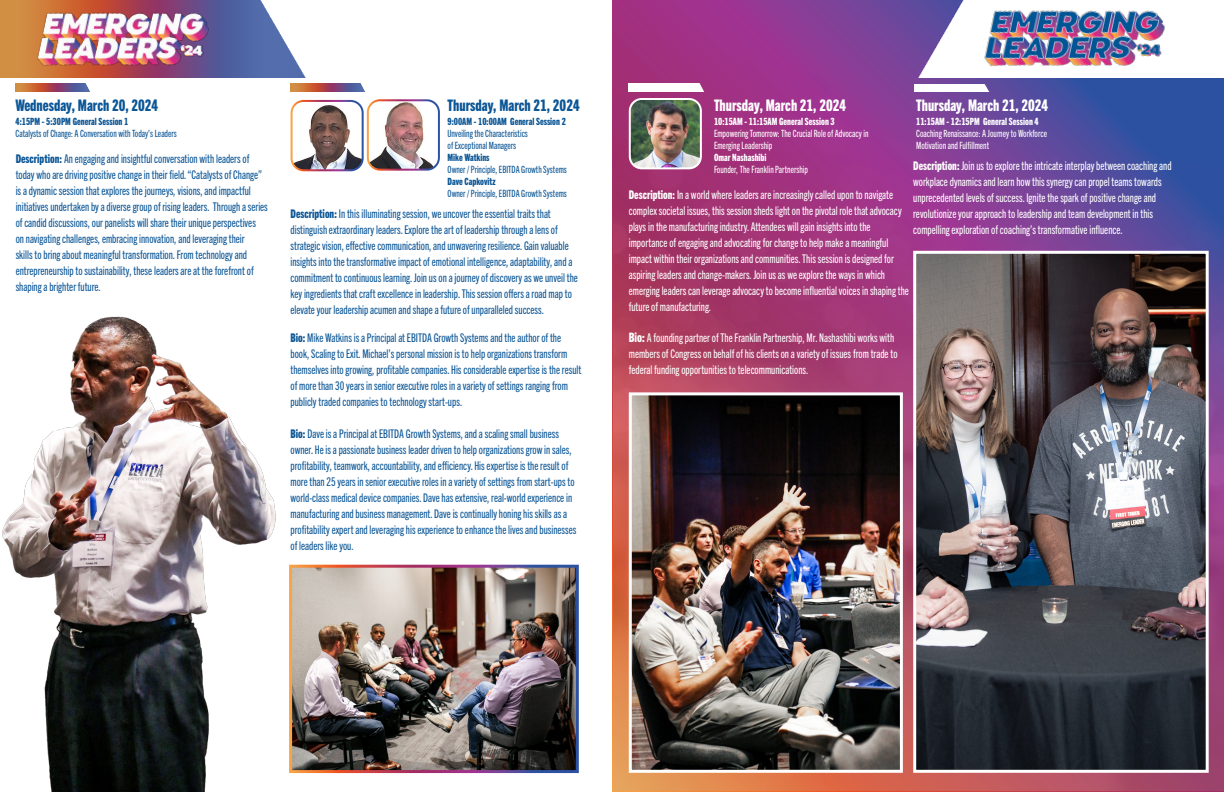
<style>
.page{position:relative;width:1224px;height:792px;background:#fff}
.page>*{position:absolute;margin:0;border:0;box-sizing:border-box;transform-origin:0 0}
.t1{font:16px "Trade Gothic Next LT Pro Hv Cm";color:#0b5696}
.Paragraph_Style_3{font:16px "Trade Gothic Next LT Pro Hv Cm";color:#fff}
.t2{font:12px/16px "Trade Gothic Next LT Pro Cm";color:#0b5696}
.t3{font:12px/16px "Trade Gothic Next LT Pro Cm";color:#fff}
.Paragraph_Style_3-2{font:10px "Trade Gothic Next LT Pro Cm";color:#0b5696}
.Paragraph_Style_3-3{font:10px/12px "Trade Gothic Next LT Pro Cm";color:#fff}
.Paragraph_Style_3-4{font:10px "Trade Gothic Next LT Pro Hv Cm";color:#0b5696}
.Paragraph_Style_3-5{font:10px "Trade Gothic Next LT Pro Hv Cm";color:#fff}
.s1{font-family:"Trade Gothic Next LT Pro Hv Cm"}
.s2{font-family:"Trade Gothic Next LT Pro Hv Cm";font-size:13px}
</style>
<div class="page">
<img style="left:0;top:0;width:306px;height:78px">
<img style="left:291px;top:83px;width:74px;height:8px">
<img style="left:16px;top:83px;width:16px;height:8px">
<img style="left:292px;top:102px;width:69px;height:68px">
<div style="left:291px;top:100px;width:73px;height:71px;border:2px solid #fff;border-radius:12px"></div>
<img style="left:370px;top:102px;width:67px;height:66px">
<div style="left:367px;top:99px;width:73px;height:72px;border:2px solid #fff;border-radius:12px"></div>
<img style="left:614px;top:0;width:610px;height:790px">
<img style="left:918px;top:0;width:306px;height:78px">
<img style="left:914px;top:84px;width:53px;height:8px">
<img style="left:633px;top:396px;width:266px;height:373px">
<div style="left:629px;top:392px;width:274px;height:381px;border:3px solid #fff"></div>
<img style="left:293px;top:569px;width:282px;height:200px">
<img style="left:32px;top:0;width:183px;height:92px">
<img style="left:967px;top:0;width:219px;height:113px">
<img style="left:917px;top:255px;width:288px;height:514px">
<div style="left:913px;top:251px;width:296px;height:522px;border:3px solid #fff"></div>
<img style="left:630px;top:99px;width:71px;height:69px">
<div style="left:629px;top:98px;width:73px;height:71px;border:2px solid #fff;border-radius:12px"></div>
<img style="left:629px;top:84px;width:82px;height:7px">
<img style="left:2px;top:316px;width:274px;height:476px">
<p class="t1" style="left:16px;top:95px;width:144px">Wednesday, March 20, 2024</p>
<p class="Paragraph_Style_3-4" style="left:16px;top:115px;width:114px">4:15PM - 5:30PM General Session 1</p>
<p class="Paragraph_Style_3-2" style="left:16px;top:127px;width:163px">Catalysts of Change: A Conversation with Today’s Leaders</p>
<p class="t2" style="left:16px;top:150px;width:254px"><span class="s1">Description:</span> An engaging and insightful conversation with leaders of today who are driving positive change in their field. “Catalysts of Change” is a dynamic session that explores the journeys, visions, and impactful initiatives undertaken by a diverse group of rising leaders. Through a series of candid discussions, our panelists will share their unique perspectives<br>on navigating challenges, embracing innovation, and leveraging their<br>skills to bring about meaningful transformation. From technology and entrepreneurship to sustainability, these leaders are at the forefront of shaping a brighter future.</p>
<p class="t1" style="left:448px;top:95px;width:134px">Thursday, March 21, 2024</p>
<p class="Paragraph_Style_3-4" style="left:448px;top:115px;width:120px">9:00AM - 10:00AM General Session 2</p>
<p class="Paragraph_Style_3-2" style="left:448px;top:127px;width:82px">Unveiling the Characteristics</p>
<p class="Paragraph_Style_3-2" style="left:448px;top:139px;width:70px">of Exceptional Managers</p>
<p class="Paragraph_Style_3-4" style="left:448px;top:151px;width:43px">Mike Watkins</p>
<p class="Paragraph_Style_3-2" style="left:448px;top:163px;width:121px">Owner / Principle, EBITDA Growth Systems</p>
<p class="Paragraph_Style_3-4" style="left:448px;top:175px;width:49px">Dave Capkovitz</p>
<p class="Paragraph_Style_3-2" style="left:448px;top:187px;width:121px">Owner / Principle, EBITDA Growth Systems</p>
<p class="t2" style="left:291px;top:205px;width:289px"><span class="s1">Description:</span> In this illuminating session, we uncover the essential traits that distinguish extraordinary leaders. Explore the art of leadership through a lens of strategic vision, effective communication, and unwavering resilience. Gain valuable insights into the transformative impact of emotional intelligence, adaptability, and a commitment to continuous learning. Join us on a journey of discovery as we unveil the key ingredients that craft excellence in leadership. This session offers a road map to elevate your leadership acumen and shape a future of unparalleled success.</p>
<p class="t2" style="left:291px;top:329px;width:292px"><span class="s1">Bio:</span> Mike Watkins is a Principal at EBITDA Growth Systems and the author of the book, Scaling to Exit. Michael’s personal mission is to help organizations transform themselves into growing, profitable companies. His considerable expertise is the result of more than 30 years in senior executive roles in a variety of settings ranging from publicly traded companies to technology start-ups.</p>
<p class="t2" style="left:291px;top:425px;width:288px"><span class="s1">Bio:</span> Dave is a Principal at EBITDA Growth Systems, and a scaling small business owner. He is a passionate business leader driven to help organizations grow in sales, profitability, teamwork, accountability, and efficiency. His expertise is the result of more than 25 years in senior executive roles in a variety of settings from start-ups to world-class medical device companies. Dave has extensive, real-world experience in manufacturing and business management. Dave is continually honing his skills as a profitability expert and leveraging his experience to enhance the lives and businesses of leaders like you.</p>
<p class="Paragraph_Style_3" style="left:916px;top:94px;width:134px">Thursday, March 21, 2024</p>
<p class="Paragraph_Style_3-5" style="left:916px;top:114px;width:124px">11:15AM - 12:15PM General Session 4</p>
<p class="Paragraph_Style_3-3" style="left:916px;top:127px;width:132px">Coaching Renaissance: A Journey to Workforce</p>
<p class="Paragraph_Style_3-3" style="left:916px;top:139px;width:74px">Motivation and Fulfillment</p>
<p class="Paragraph_Style_3" style="left:714px;top:95px;width:134px">Thursday, March 21, 2024</p>
<p class="Paragraph_Style_3-5" style="left:714px;top:115px;width:122px">10:15AM - 11:15AM General Session 3</p>
<p class="Paragraph_Style_3-3" style="left:714px;top:127px;width:156px">Empowering Tomorrow: The Crucial Role of Advocacy in<br>Emerging Leadership</p>
<p class="Paragraph_Style_3-5" style="left:714px;top:151px;width:54px">Omar Nashashibi</p>
<p class="Paragraph_Style_3-3" style="left:714px;top:163px;width:96px">Founder, The Franklin Partnership</p>
<p class="t3" style="left:913px;top:157px;width:260px"><span class="s1">Description:</span> Join us to explore the intricate interplay between coaching and workplace dynamics and learn how this synergy can propel teams towards unprecedented levels of success. Ignite the spark of positive change and revolutionize your approach to leadership and team development in this compelling exploration of coaching’s transformative influence.</p>
<p class="t3" style="left:629px;top:186px;width:282px"><span class="s1">Description:</span> In a world where leaders are increasingly called upon to navigate complex societal issues, this session sheds light on the pivotal role that advocacy plays in the manufacturing industry. Attendees will gain insights into the importance of engaging and advocating for change to help make a meaningful impact within their organizations and communities. This session is designed for aspiring leaders and change-makers. Join us as we explore the ways in which emerging leaders can leverage advocacy to become influential voices in shaping the future of manufacturing.</p>
<p class="t3" style="left:629px;top:329px;width:270px"><span class="s2">Bio:</span> A founding partner of The Franklin Partnership, Mr. Nashashibi works with members of Congress on behalf of his clients on a variety of issues from trade to federal funding opportunities to telecommunications.</p>
</div>
